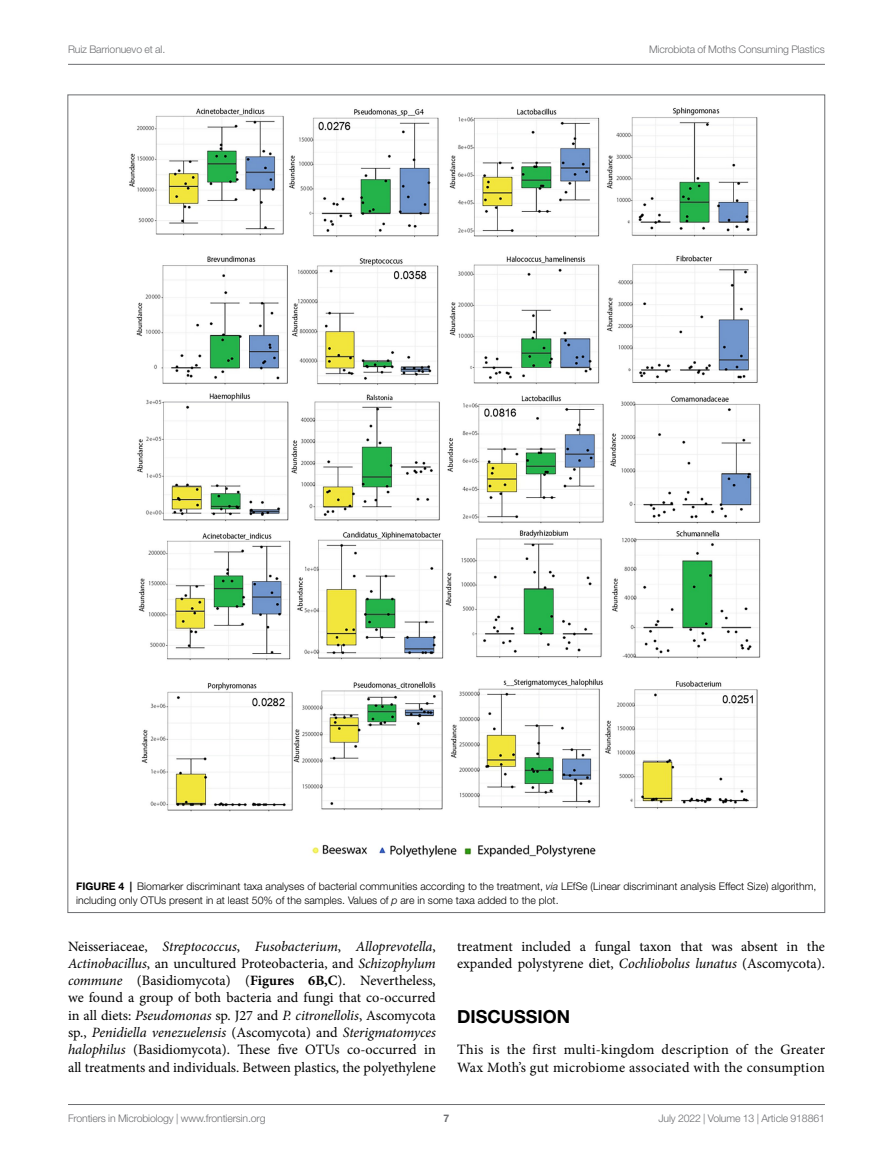
<style>
.page{position:relative;width:893px;height:1170px;background:#fff}
.page>*{position:absolute;margin:0;border:0;box-sizing:border-box;transform-origin:0 0}
.HEAD_1{font:700 18px "Helvetica Neue LT Std";color:#000}
.TEXT_FLUSH{font:14.25px/17.2px "Minion Pro";letter-spacing:.005em;color:#000}
.FIG_LEG{font:300 10.5px/14.2px "Helvetica Neue LT Std";color:#000}
.t1{font:300 10.5px "Helvetica Neue LT Std";letter-spacing:-.015em;color:#6d6e71}
.t2{font:700 10.5px "Helvetica Neue LT Std";color:#6d6e71}
.s1{font-weight:700}
.s2{font-style:italic}
</style>
<div class="page">
<hr style="left:68px;top:64px;width:757px;height:1px;background:#6d6e71">
<hr style="left:68px;top:1104px;width:757px;height:1px;background:#6d6e71">
<img style="left:129px;top:107px;width:632px;height:751px">
<p class="t1" style="left:68px;top:42px;width:99px">Ruiz Barrionuevo et al.</p>
<p class="t1" style="left:649px;top:42px;width:177px">Microbiota of Moths Consuming Plastics</p>
<p class="FIG_LEG" style="left:76px;top:878px;width:741px"><span class="s1">FIGURE 4 |</span> Biomarker discriminant taxa analyses of bacterial communities according to the treatment, <span class="s2">via</span> LEfSe (Linear discriminant analysis Effect Size) algorithm, including only OTUs present in at least 50% of the samples. Values of <span class="s2">p</span> are in some taxa added to the plot.</p>
<p class="TEXT_FLUSH" style="left:68px;top:937px;width:369px;text-align:justify">Neisseriaceae, <span class="s2">Streptococcus</span>, <span class="s2">Fusobacterium</span>, <span class="s2">Alloprevotella</span>, <span class="s2">Actinobacillus</span>, an uncultured Proteobacteria, and <span class="s2">Schizophylum commune</span> (Basidiomycota) (<span class="s1">Figures 6B,C</span>). Nevertheless, we found a group of both bacteria and fungi that co-occurred in all diets: <span class="s2">Pseudomonas</span> sp. J27 and <span class="s2">P. citronellolis</span>, Ascomycota sp., <span class="s2">Penidiella venezuelensis</span> (Ascomycota) and <span class="s2">Sterigmatomyces halophilus</span> (Basidiomycota). These five OTUs co-occurred in all treatments and individuals. Between plastics, the polyethylene</p>
<p class="TEXT_FLUSH" style="left:457px;top:937px;width:369px">treatment included a fungal taxon that was absent in the expanded polystyrene diet, <span class="s2">Cochliobolus lunatus</span> (Ascomycota).</p>
<p class="HEAD_1" style="left:457px;top:1005px;width:115px">DISCUSSION</p>
<p class="TEXT_FLUSH" style="left:457px;top:1041px;width:369px">This is the first multi-kingdom description of the Greater<br>Wax Moth’s gut microbiome associated with the consumption</p>
<p class="t1" style="left:68px;top:1111px;width:199px">Frontiers in Microbiology | www.frontiersin.org</p>
<p class="t2" style="left:444px;top:1111px;width:7px">7</p>
<p class="t1" style="left:658px;top:1111px;width:168px">July 2022 | Volume 13 | Article 918861</p>
</div>
